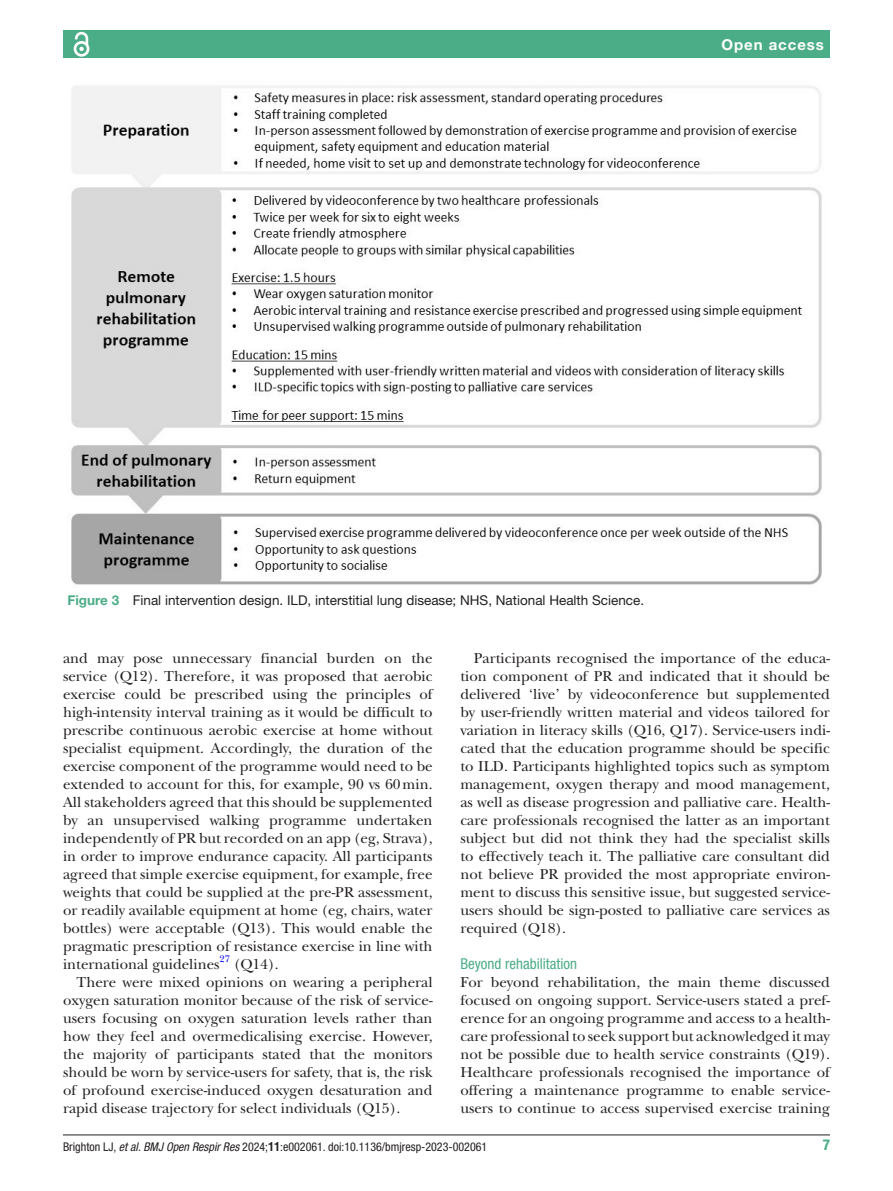
<style>
.page{position:relative;width:893px;height:1191px;background:#fff}
.page>*{position:absolute;margin:0;border:0;box-sizing:border-box;transform-origin:0 0}
.t1{font:15px/18px "New Baskerville";color:#231f20;text-align:justify}
.t2{font:condensed 15px "Helvetica Neue LT Std";color:#4bad87}
.t3{font:700 15px "Helvetica Neue LT Std";letter-spacing:.065em;color:#fff}
.t4{font:700 condensed 15px "Helvetica Neue LT Std";color:#4bad87}
.t5{font:13.5px "Helvetica Neue LT Std";color:#231f20}
.t6{font:condensed 12px "Helvetica Neue LT Std";color:#231f20}
.t7{font:9.9px "New Baskerville";color:#00f}
.s1{font-weight:700;color:#4bad87}
.s2{font-style:italic}
.s3{font-family:"Helvetica";font-weight:700}
</style>
<div class="page">
<hr style="left:63px;top:1134px;width:767px;height:1px;background:#231f20">
<div style="left:63px;top:31px;width:767px;height:27px;background:#4bad87"></div>
<svg style="left:73px;top:31px;width:17px;height:26px"></svg>
<img style="left:71px;top:86px;width:751px;height:499px">
<p class="t3" style="left:721px;top:35px;width:104px">Open access</p>
<p class="t5" style="left:68px;top:592px;width:578px"><span class="s1">Figure 3</span> Final intervention design. ILD, interstitial lung disease; NHS, National Health Science.</p>
<p class="t1" style="left:63px;top:649px;width:371px">and may pose unnecessary financial burden on the service (Q12). Therefore, it was proposed that aerobic exercise could be prescribed using the principles of high-intensity interval training as it would be difficult to prescribe continuous aerobic exercise at home without specialist equipment. Accordingly, the duration of the exercise component of the programme would need to be extended to account for this, for example, 90 vs 60min.<br>All stakeholders agreed that this should be supplemented by an unsupervised walking programme undertaken independently of PR but recorded on an app (eg, Strava), in order to improve endurance capacity. All participants agreed that simple exercise equipment, for example, free weights that could be supplied at the pre-PR assessment, or readily available equipment at home (eg, chairs, water bottles) were acceptable (Q13). This would enable the pragmatic prescription of resistance exercise in line with international guidelines</p>
<p class="t7" style="left:220px;top:953px;width:12px">27</p>
<p class="t1" style="left:234px;top:955px;width:46px">(Q14).</p>
<p class="t1" style="left:77px;top:973px;width:358px">There were mixed opinions on wearing a peripheral</p>
<p class="t1" style="left:63px;top:991px;width:371px">oxygen saturation monitor because of the risk of service-</p>
<p class="t1" style="left:63px;top:1009px;width:371px">users focusing on oxygen saturation levels rather than</p>
<p class="t1" style="left:63px;top:1027px;width:371px">how they feel and overmedicalising exercise. However,</p>
<p class="t1" style="left:63px;top:1045px;width:371px">the majority of participants stated that the monitors</p>
<p class="t1" style="left:63px;top:1063px;width:371px">should be worn by service-users for safety, that is, the risk</p>
<p class="t1" style="left:63px;top:1081px;width:371px">of profound exercise-induced oxygen desaturation and</p>
<p class="t1" style="left:63px;top:1099px;width:339px">rapid disease trajectory for select individuals (Q15).</p>
<p class="t1" style="left:460px;top:649px;width:371px;text-indent:14px">Participants recognised the importance of the educa&shy;tion component of PR and indicated that it should be delivered ‘live’ by videoconference but supplemented by user-friendly written material and videos tailored for variation in literacy skills (Q16, Q17). Service-users indi&shy;cated that the education programme should be specific to ILD. Participants highlighted topics such as symptom management, oxygen therapy and mood management, as well as disease progression and palliative care. Health&shy;care professionals recognised the latter as an important subject but did not think they had the specialist skills to effectively teach it. The palliative care consultant did not believe PR provided the most appropriate environ&shy;ment to discuss this sensitive issue, but suggested service&shy;users should be sign-posted to palliative care services as required (Q18).</p>
<p class="t2" style="left:460px;top:955px;width:118px">Beyond rehabilitation</p>
<p class="t1" style="left:460px;top:973px;width:371px">For beyond rehabilitation, the main theme discussed focused on ongoing support. Service-users stated a pref&shy;erence for an ongoing programme and access to a health&shy;care professional to seek support but acknowledged it may not be possible due to health service constraints (Q19).<br>Healthcare professionals recognised the importance of offering a maintenance programme to enable service&shy;users to continue to access supervised exercise training</p>
<p class="t6" style="left:63px;top:1139px;width:426px">Brighton LJ, <span class="s2">et al</span>. <span class="s2">BMJ Open Respir Res</span> 2024;<span class="s3">11</span>:e002061. doi:10.1136/bmjresp-2023-002061</p>
<p class="t4" style="left:823px;top:1135px;width:9px">7</p>
</div>
